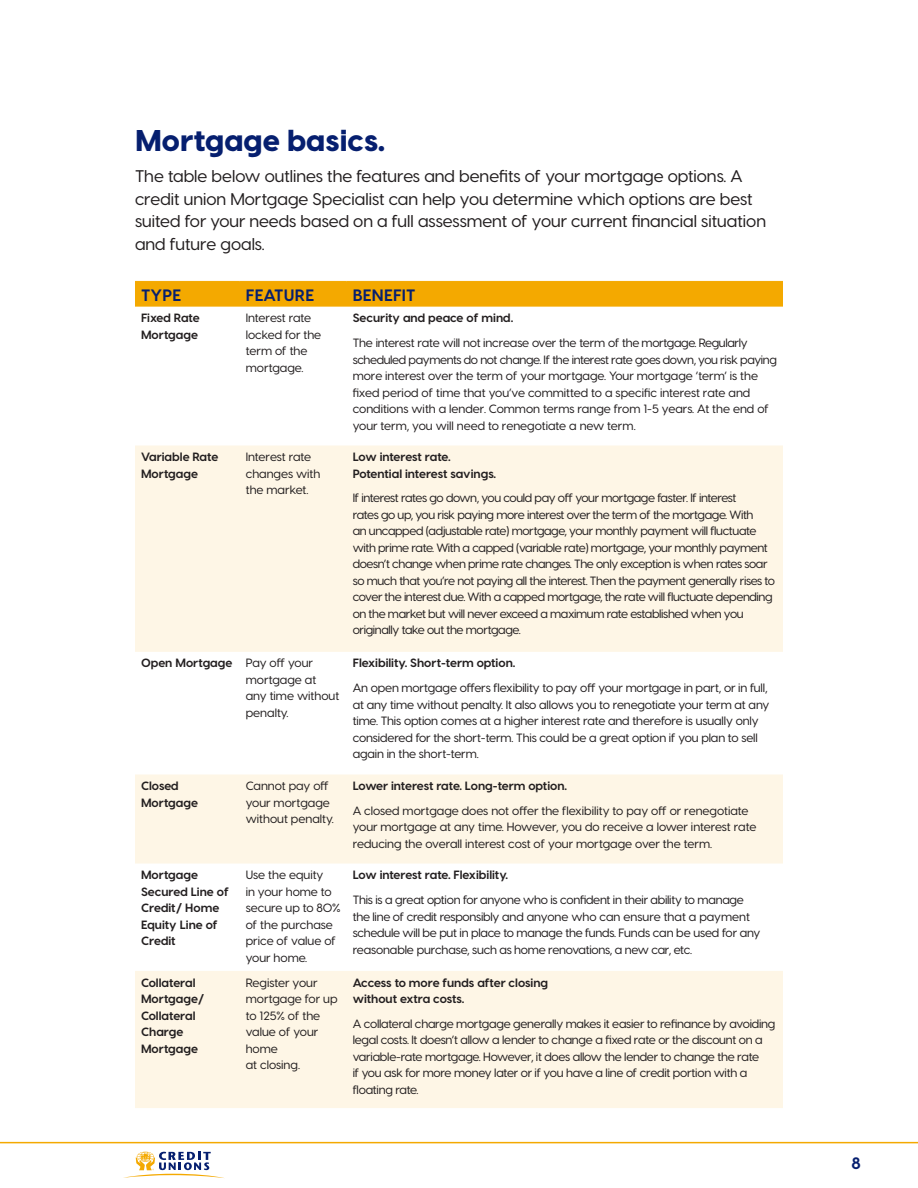
<style>
.page{position:relative;width:918px;height:1188px;background:#fff}
.page>*{position:absolute;margin:0;border:0;box-sizing:border-box;transform-origin:0 0}
.Subhead{font:800 30px "Visby CF";color:#061f6f}
.t1{font:500 16.8px/22.5px "Visby CF";color:#231f20}
.Minor_Subhead{font:700 16.5px "Visby CF";letter-spacing:.01em;color:#061f6f}
.t2{font:500 12px/16.5px "Visby CF";letter-spacing:-.02em;color:#231f20}
.t3{font:500 12px/16.5px "Visby CF";color:#231f20}
.t4{font:700 12px/16.5px "Visby CF";color:#231f20}
</style>
<div class="page">
<svg style="left:123px;top:1152px;width:101px;height:26px"></svg>
<hr style="left:0;top:1142px;width:918px;height:1px;background:#f4a900">
<div style="left:135px;top:282px;width:648px;height:25px;background:#f4a900"></div>
<svg style="left:135px;top:446px;width:648px;height:662px;fill:#fef6e6"></svg>
<hr style="left:135px;top:281px;width:105px;height:1px;background:#f4a900">
<hr style="left:240px;top:281px;width:107px;height:1px;background:#f4a900">
<hr style="left:347px;top:281px;width:436px;height:1px;background:#f4a900">
<p class="Subhead" style="left:135px;top:122px;width:252px">Mortgage basics.</p>
<p class="t1" style="left:135px;top:165px;width:633px">The table below outlines the features and benefits of your mortgage options. A credit union Mortgage Specialist can help you determine which options are best suited for your needs based on a full assessment of your current financial situation and future goals.</p>
<p class="Minor_Subhead" style="left:141px;top:284px;width:42px">TYPE</p>
<p class="Minor_Subhead" style="left:246px;top:284px;width:70px">FEATURE</p>
<p class="Minor_Subhead" style="left:353px;top:284px;width:64px">BENEFIT</p>
<p class="t4" style="left:141px;top:310px;width:60px">Fixed Rate<br>Mortgage</p>
<p class="t3" style="left:246px;top:310px;width:77px">Interest rate locked for the term of the mortgage.</p>
<p class="t4" style="left:353px;top:310px;width:162px">Security and peace of mind.</p>
<p class="t2" style="left:353px;top:335px;width:426px">The interest rate will not increase over the term of the mortgage. Regularly scheduled payments do not change. If the interest rate goes down, you risk paying more interest over the term of your mortgage. Your mortgage ‘term’ is the fixed period of time that you’ve committed to a specific interest rate and conditions with a lender. Common terms range from 1-5 years. At the end of your term, you will need to renegotiate a new term.</p>
<p class="t4" style="left:141px;top:448px;width:79px">Variable Rate<br>Mortgage</p>
<p class="t3" style="left:246px;top:449px;width:76px">Interest rate changes with the market.</p>
<p class="t4" style="left:353px;top:448px;width:145px">Low interest rate.<br>Potential interest savings.</p>
<p class="t2" style="left:353px;top:490px;width:424px">If interest rates go down, you could pay off your mortgage faster. If interest<br>rates go up, you risk paying more interest over the term of the mortgage. With<br>an uncapped (adjustable rate) mortgage, your monthly payment will fluctuate with prime rate. With a capped (variable rate) mortgage, your monthly payment doesn’t change when prime rate changes. The only exception is when rates soar so much that you’re not paying all the interest. Then the payment generally rises to cover the interest due. With a capped mortgage, the rate will fluctuate depending on the market but will never exceed a maximum rate established when you originally take out the mortgage.</p>
<p class="t4" style="left:141px;top:655px;width:93px">Open Mortgage</p>
<p class="t3" style="left:246px;top:655px;width:95px">Pay off your mortgage at any time without penalty.</p>
<p class="t4" style="left:353px;top:655px;width:164px">Flexibility. Short-term option.</p>
<p class="t2" style="left:353px;top:680px;width:418px">An open mortgage offers flexibility to pay off your mortgage in part, or in full, at any time without penalty. It also allows you to renegotiate your term at any time. This option comes at a higher interest rate and therefore is usually only considered for the short-term. This could be a great option if you plan to sell again in the short-term.</p>
<p class="t4" style="left:141px;top:778px;width:59px">Closed<br>Mortgage</p>
<p class="t3" style="left:246px;top:778px;width:90px">Cannot pay off your mortgage without penalty.</p>
<p class="t4" style="left:353px;top:778px;width:216px">Lower interest rate. Long-term option.</p>
<p class="t3" style="left:353px;top:802px;width:405px">A closed mortgage does not offer the flexibility to pay off or renegotiate your mortgage at any time. However, you do receive a lower interest rate reducing the overall interest cost of your mortgage over the term.</p>
<p class="t4" style="left:141px;top:867px;width:89px">Mortgage<br>Secured Line of<br>Credit/ Home<br>Equity Line of<br>Credit</p>
<p class="t3" style="left:246px;top:867px;width:96px">Use the equity<br>in your home to secure up to 80% of the purchase price of value of your home.</p>
<p class="t4" style="left:353px;top:867px;width:157px">Low interest rate. Flexibility.</p>
<p class="t2" style="left:353px;top:891px;width:409px">This is a great option for anyone who is confident in their ability to manage the line of credit responsibly and anyone who can ensure that a payment schedule will be put in place to manage the funds. Funds can be used for any reasonable purchase, such as home renovations, a new car, etc.</p>
<p class="t4" style="left:141px;top:974px;width:65px">Collateral<br>Mortgage/<br>Collateral<br>Charge<br>Mortgage</p>
<p class="t3" style="left:246px;top:974px;width:93px">Register your mortgage for up to 125% of the value of your home<br>at closing.</p>
<p class="t4" style="left:353px;top:974px;width:197px">Access to more funds after closing without extra costs.</p>
<p class="t2" style="left:353px;top:1015px;width:424px">A collateral charge mortgage generally makes it easier to refinance by avoiding legal costs. It doesn’t allow a lender to change a fixed rate or the discount on a variable-rate mortgage. However, it does allow the lender to change the rate<br>if you ask for more money later or if you have a line of credit portion with a floating rate.</p>
<h3 class="Minor_Subhead" style="left:851px;top:1153px;width:11px">8</h3>
</div>
